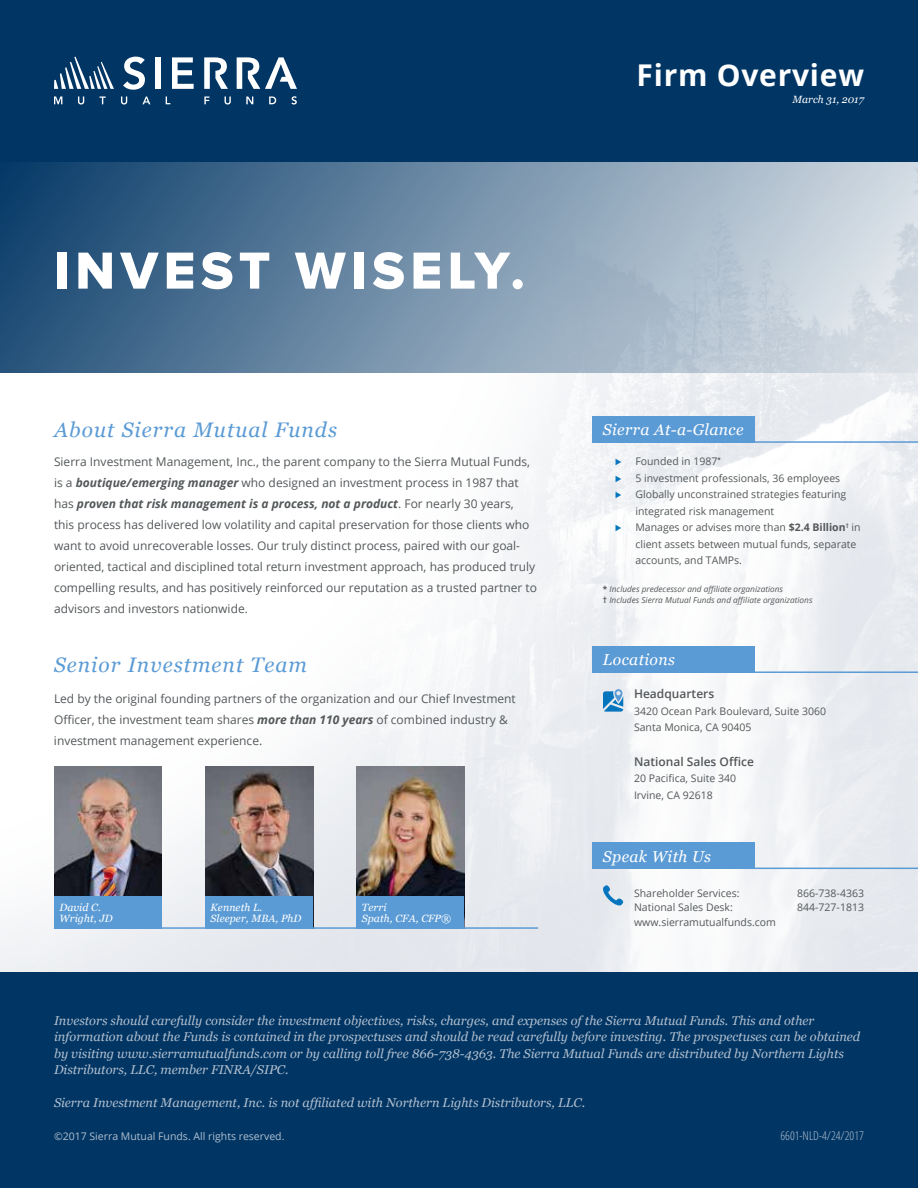
<style>
.page{position:relative;width:918px;height:1188px;background:#fff}
.page>*{position:absolute;margin:0;border:0;box-sizing:border-box;transform-origin:0 0}
.t1{font:54px "Proxima Nova Extrabld";letter-spacing:.1em;color:#fff}
.t2{font:700 30px "Open Sans";letter-spacing:.025em;color:#fff}
.t3{font:italic 21px "Georgia";letter-spacing:.05em;color:#5b9bd5}
.t4{font:italic 15.75px "Georgia";letter-spacing:.025em;color:#fff}
.t5{font:italic 12.75px/16.5px "Georgia";color:#b3bfce}
.t6{font:12px/21px "Open Sans";color:#54585a}
.t7{font:600 12px "Open Sans";color:#54585a}
.t8{font:300 condensed 12px "Open Sans";color:#b3bfce}
.t9{font:10.5px/16.5px "Open Sans";color:#54585a}
.t10{font:italic 10.5px/11.2px "Georgia";letter-spacing:.01em;color:#fff}
.t11{font:10.5px "Open Sans";color:#b3bfce}
.t12{font:10.5px "Proxima Nova";color:#0576be}
.t13{font:italic 8.25px/10.5px "Open Sans";color:#54585a}
.s1{font-weight:700;font-style:italic}
.s2{font-weight:700}
.s3{font-weight:700;font-style:normal}
</style>
<div class="page">
<img style="left:0;top:373px;width:918px;height:599px">
<div style="left:592px;top:416px;width:162px;height:27px;background:#5b9bd5"></div>
<div style="left:592px;top:646px;width:162px;height:27px;background:#5b9bd5"></div>
<div style="left:592px;top:842px;width:162px;height:27px;background:#5b9bd5"></div>
<hr style="left:744px;top:868px;width:174px;height:1px;background:#5b9bd5">
<hr style="left:754px;top:671px;width:164px;height:2px;background:#5b9bd5">
<hr style="left:744px;top:441px;width:174px;height:2px;background:#5b9bd5">
<svg style="left:0;top:162px;width:918px;height:211px;background:#7a95ae"></svg>
<img style="left:205px;top:767px;width:108px;height:129px">
<img style="left:54px;top:767px;width:108px;height:129px">
<img style="left:356px;top:767px;width:108px;height:129px">
<hr style="left:54px;top:927px;width:484px;height:2px;background:#5b9bd5">
<div style="left:205px;top:896px;width:108px;height:33px;background:#5b9bd5"></div>
<div style="left:54px;top:896px;width:108px;height:33px;background:#5b9bd5"></div>
<div style="left:356px;top:896px;width:108px;height:33px;background:#5b9bd5"></div>
<div style="left:0;top:972px;width:918px;height:216px;background:#003564"></div>
<div style="left:0;top:0;width:918px;height:162px;background:#003564"></div>
<svg style="left:603px;top:689px;width:20px;height:23px"></svg>
<svg style="left:602px;top:884px;width:23px;height:22px"></svg>
<svg style="left:54px;top:57px;width:60px;height:32px"></svg>
<svg style="left:123px;top:57px;width:22px;height:33px"></svg>
<div style="left:155px;top:57px;width:6px;height:32px;background:#fff"></div>
<svg style="left:204px;top:57px;width:24px;height:32px"></svg>
<svg style="left:172px;top:57px;width:22px;height:32px"></svg>
<svg style="left:237px;top:57px;width:60px;height:32px"></svg>
<svg style="left:54px;top:97px;width:8px;height:7px"></svg>
<svg style="left:78px;top:97px;width:6px;height:8px"></svg>
<svg style="left:100px;top:97px;width:6px;height:7px"></svg>
<svg style="left:121px;top:97px;width:6px;height:8px"></svg>
<svg style="left:142px;top:97px;width:8px;height:7px"></svg>
<svg style="left:204px;top:97px;width:5px;height:7px"></svg>
<svg style="left:225px;top:97px;width:6px;height:8px"></svg>
<svg style="left:246px;top:97px;width:7px;height:7px"></svg>
<svg style="left:269px;top:97px;width:7px;height:7px"></svg>
<svg style="left:291px;top:96px;width:6px;height:9px"></svg>
<h1 class="t1" style="left:54px;top:240px;width:473px">INVEST WISELY.</h1>
<h3 class="t3" style="left:54px;top:417px;width:285px">About Sierra Mutual Funds</h3>
<p class="t6" style="left:54px;top:451px;width:484px">Sierra Investment Management, Inc., the parent company to the Sierra Mutual Funds, is a <span class="s1">boutique/emerging manager</span> who designed an investment process in 1987 that has <span class="s1">proven that risk management is a process, not a product</span>. For nearly 30 years, this process has delivered low volatility and capital preservation for those clients who want to avoid unrecoverable losses. Our truly distinct process, paired with our goal&shy;oriented, tactical and disciplined total return investment approach, has produced truly compelling results, and has positively reinforced our reputation as a trusted partner to advisors and investors nationwide.</p>
<h3 class="t3" style="left:54px;top:652px;width:255px">Senior Investment Team</h3>
<p class="t6" style="left:54px;top:688px;width:463px">Led by the original founding partners of the organization and our Chief Investment<br>Officer, the investment team shares <span class="s1">more than 110 years</span> of combined industry &amp; investment management experience.</p>
<p class="t10" style="left:59px;top:902px;width:55px">David C.<br>Wright, JD</p>
<p class="t10" style="left:362px;top:902px;width:91px">Terri<br>Spath, CFA, CFP®</p>
<p class="t10" style="left:211px;top:902px;width:92px">Kenneth L.<br>Sleeper, MBA, PhD</p>
<h2 class="t2" style="left:637px;top:54px;width:229px">Firm Overview</h2>
<p class="t10" style="left:792px;top:94px;width:73px">March 31, 2017</p>
<h3 class="t4" style="left:603px;top:420px;width:142px">Sierra At-a-Glance</h3>
<p class="t12" style="left:615px;top:456px;width:8px">⊲</p>
<p class="t9" style="left:635px;top:453px;width:87px">Founded in 1987<sup>*</sup></p>
<p class="t12" style="left:615px;top:472px;width:8px">⊲</p>
<p class="t9" style="left:635px;top:469px;width:206px">5 investment professionals, 36 employees</p>
<p class="t12" style="left:615px;top:489px;width:8px">⊲</p>
<p class="t9" style="left:635px;top:486px;width:212px">Globally unconstrained strategies featuring integrated risk management</p>
<p class="t12" style="left:615px;top:522px;width:8px">⊲</p>
<p class="t9" style="left:635px;top:519px;width:227px">Manages or advises more than <span class="s2">$2.4 Billion</span><sup>†</sup> in client assets between mutual funds, separate accounts, and TAMPs.</p>
<p class="t13" style="left:603px;top:584px;width:211px"><span class="s3">*</span> Includes predecessor and affiliate organizations<br><span class="s3">†</span> Includes Sierra Mutual Funds and affiliate organizations</p>
<h3 class="t4" style="left:603px;top:650px;width:73px">Locations</h3>
<p class="t7" style="left:634px;top:686px;width:82px">Headquarters</p>
<p class="t9" style="left:634px;top:703px;width:194px">3420 Ocean Park Boulevard, Suite 3060<br>Santa Monica, CA 90405</p>
<p class="t7" style="left:634px;top:753px;width:121px">National Sales Office</p>
<p class="t9" style="left:634px;top:770px;width:104px">20 Pacifica, Suite 340<br>Irvine, CA 92618</p>
<h3 class="t4" style="left:603px;top:846px;width:110px">Speak With Us</h3>
<p class="t9" style="left:634px;top:884px;width:107px">Shareholder Services:</p>
<p class="t9" style="left:797px;top:884px;width:68px">866-738-4363</p>
<p class="t9" style="left:634px;top:899px;width:100px">National Sales Desk:</p>
<p class="t9" style="left:797px;top:899px;width:68px">844-727-1813</p>
<p class="t9" style="left:634px;top:913px;width:143px">www.sierramutualfunds.com</p>
<p class="t5" style="left:54px;top:1012px;width:808px">Investors should carefully consider the investment objectives, risks, charges, and expenses of the Sierra Mutual Funds. This and other information about the Funds is contained in the prospectuses and should be read carefully before investing. The prospectuses can be obtained by visiting www.sierramutualfunds.com or by calling toll free 866-738-4363. The Sierra Mutual Funds are distributed by Northern Lights Distributors, LLC, member FINRA/SIPC.</p>
<p class="t5" style="left:54px;top:1095px;width:533px">Sierra Investment Management, Inc. is not affiliated with Northern Lights Distributors, LLC.</p>
<p class="t11" style="left:54px;top:1129px;width:232px">©2017 Sierra Mutual Funds. All rights reserved.</p>
<p class="t8" style="left:780px;top:1128px;width:85px">6601-NLD-4/24/2017</p>
</div>
